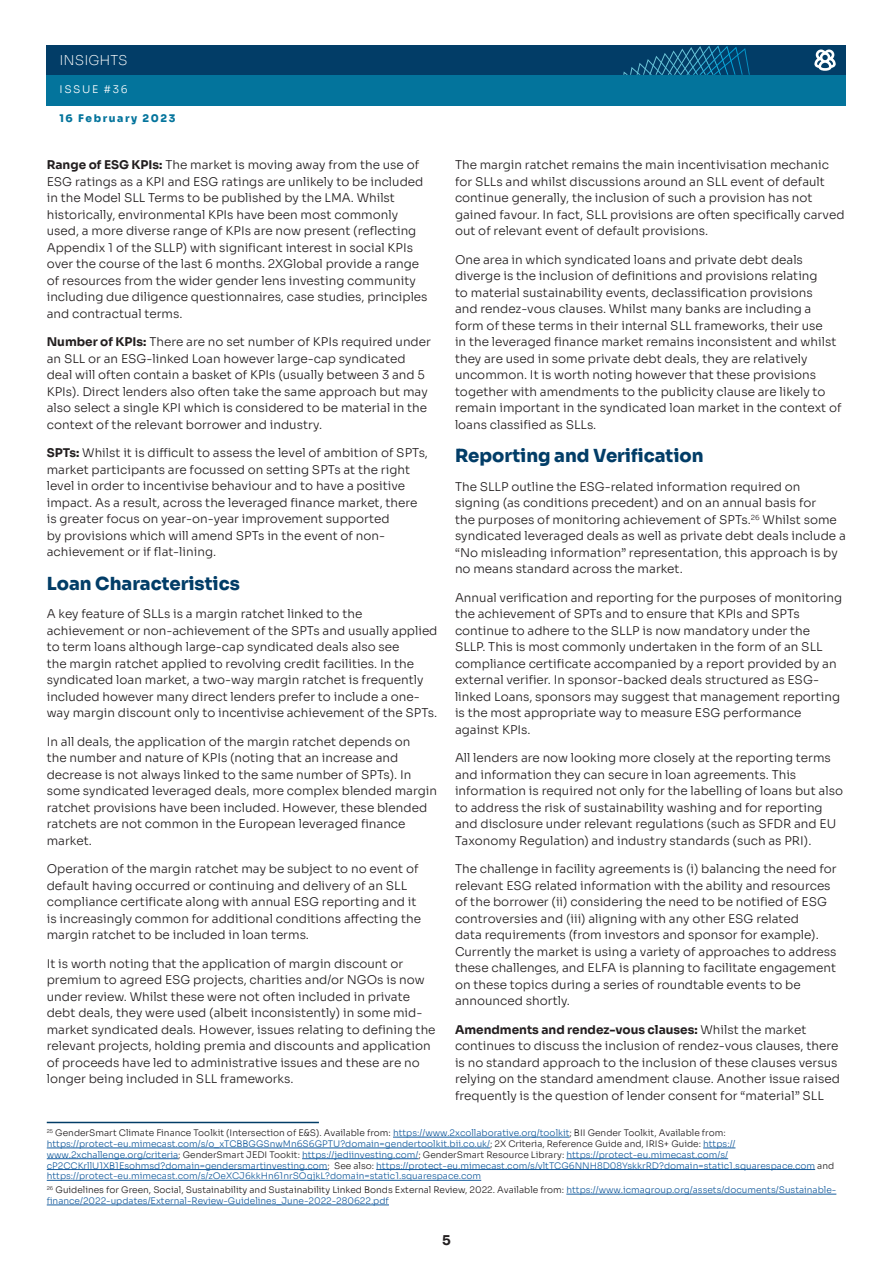
<style>
.page{position:relative;width:893px;height:1263px;background:#fff}
.page>*{position:absolute;margin:0;border:0;box-sizing:border-box;transform-origin:0 0}
._05_1_BODYTEXT_01_So{font:800 18px "Sora";color:#023d67}
.t1{font:200 13.5px "Sora";color:#fff}
._05_1_BODYTEXT_01_So-2{font:700 13.5px "Sora";color:#231f20}
._05_1_BODYTEXT_01_So-3{font:300 12px/16.5px "Sora";color:#231f20}
.t2{font:800 10.5px "Sora";letter-spacing:.15em;color:#03749c}
.t3{font:300 10.5px "Sora";letter-spacing:.15em;color:#fff}
._05_1_BODYTEXT_01_So-4{font:300 9px/10.8px "Sora";color:#175d9e}
.s1{font-weight:700}
.s2{color:#231f20}
</style>
<div class="page">
<div style="left:47px;top:45px;width:799px;height:30px;background:#023d67"></div>
<svg style="left:623px;top:45px;width:127px;height:30px"></svg>
<div style="left:47px;top:75px;width:799px;height:30px;background:#03749c"></div>
<hr style="left:393px;top:1137px;width:177px;height:1px;background:#175d9e">
<hr style="left:47px;top:1148px;width:443px;height:1px;background:#175d9e">
<hr style="left:703px;top:1148px;width:32px;height:1px;background:#175d9e">
<hr style="left:47px;top:1158px;width:131px;height:1px;background:#175d9e">
<hr style="left:302px;top:1158px;width:116px;height:1px;background:#175d9e">
<hr style="left:566px;top:1158px;width:162px;height:1px;background:#175d9e">
<hr style="left:47px;top:1169px;width:281px;height:1px;background:#175d9e">
<hr style="left:376px;top:1169px;width:439px;height:1px;background:#175d9e">
<hr style="left:47px;top:1180px;width:434px;height:1px;background:#175d9e">
<hr style="left:566px;top:1194px;width:270px;height:1px;background:#175d9e">
<hr style="left:47px;top:1205px;width:342px;height:1px;background:#175d9e">
<hr style="left:47px;top:1122px;width:272px;height:1px;background:#023d67">
<svg style="left:814px;top:50px;width:22px;height:21px"></svg>
<p class="t1" style="left:60px;top:49px;width:70px">INSIGHTS</p>
<p class="t3" style="left:60px;top:81px;width:70px">ISSUE #36</p>
<p class="t2" style="left:60px;top:109px;width:117px">16 February 2023</p>
<p class="_05_1_BODYTEXT_01_So-3" style="left:47px;top:155px;width:382px"><span class="s1">Range of ESG KPIs:</span> The market is moving away from the use of ESG ratings as a KPI and ESG ratings are unlikely to be included in the Model SLL Terms to be published by the LMA. Whilst historically, environmental KPIs have been most commonly used, a more diverse range of KPIs are now present (reflecting Appendix 1 of the SLLP) with significant interest in social KPIs over the course of the last 6 months. 2XGlobal provide a range of resources from the wider gender lens investing community including due diligence questionnaires, case studies, principles and contractual terms.</p>
<p class="_05_1_BODYTEXT_01_So-3" style="left:47px;top:332px;width:386px"><span class="s1">Number of KPIs:</span> There are no set number of KPIs required under an SLL or an ESG-linked Loan however large-cap syndicated deal will often contain a basket of KPIs (usually between 3 and 5<br>KPIs). Direct lenders also often take the same approach but may also select a single KPI which is considered to be material in the context of the relevant borrower and industry.</p>
<p class="_05_1_BODYTEXT_01_So-3" style="left:47px;top:443px;width:383px"><span class="s1">SPTs:</span> Whilst it is difficult to assess the level of ambition of SPTs, market participants are focussed on setting SPTs at the right level in order to incentivise behaviour and to have a positive impact. As a result, across the leveraged finance market, there is greater focus on year-on-year improvement supported<br>by provisions which will amend SPTs in the event of non&shy;achievement or if flat-lining.</p>
<p class="_05_1_BODYTEXT_01_So" style="left:47px;top:568px;width:195px">Loan Characteristics</p>
<p class="_05_1_BODYTEXT_01_So-3" style="left:47px;top:605px;width:392px">A key feature of SLLs is a margin ratchet linked to the achievement or non-achievement of the SPTs and usually applied to term loans although large-cap syndicated deals also see<br>the margin ratchet applied to revolving credit facilities. In the syndicated loan market, a two-way margin ratchet is frequently included however many direct lenders prefer to include a one&shy;way margin discount only to incentivise achievement of the SPTs.</p>
<p class="_05_1_BODYTEXT_01_So-3" style="left:47px;top:732px;width:392px">In all deals, the application of the margin ratchet depends on<br>the number and nature of KPIs (noting that an increase and decrease is not always linked to the same number of SPTs). In some syndicated leveraged deals, more complex blended margin ratchet provisions have been included. However, these blended ratchets are not common in the European leveraged finance market.</p>
<p class="_05_1_BODYTEXT_01_So-3" style="left:47px;top:860px;width:376px">Operation of the margin ratchet may be subject to no event of default having occurred or continuing and delivery of an SLL compliance certificate along with annual ESG reporting and it is increasingly common for additional conditions affecting the margin ratchet to be included in loan terms.</p>
<p class="_05_1_BODYTEXT_01_So-3" style="left:47px;top:954px;width:390px">It is worth noting that the application of margin discount or premium to agreed ESG projects, charities and/or NGOs is now under review. Whilst these were not often included in private debt deals, they were used (albeit inconsistently) in some mid&shy;market syndicated deals. However, issues relating to defining the relevant projects, holding premia and discounts and application of proceeds have led to administrative issues and these are no longer being included in SLL frameworks.</p>
<p class="_05_1_BODYTEXT_01_So-3" style="left:455px;top:155px;width:391px">The margin ratchet remains the main incentivisation mechanic for SLLs and whilst discussions around an SLL event of default continue generally, the inclusion of such a provision has not gained favour. In fact, SLL provisions are often specifically carved out of relevant event of default provisions.</p>
<p class="_05_1_BODYTEXT_01_So-3" style="left:455px;top:250px;width:388px">One area in which syndicated loans and private debt deals diverge is the inclusion of definitions and provisions relating<br>to material sustainability events, declassification provisions<br>and rendez-vous clauses. Whilst many banks are including a form of these terms in their internal SLL frameworks, their use<br>in the leveraged finance market remains inconsistent and whilst they are used in some private debt deals, they are relatively uncommon. It is worth noting however that these provisions together with amendments to the publicity clause are likely to remain important in the syndicated loan market in the context of loans classified as SLLs.</p>
<p class="_05_1_BODYTEXT_01_So" style="left:455px;top:441px;width:250px">Reporting and Verification</p>
<p class="_05_1_BODYTEXT_01_So-3" style="left:455px;top:477px;width:392px">The SLLP outline the ESG-related information required on signing (as conditions precedent) and on an annual basis for<br>the purposes of monitoring achievement of SPTs.<sup>26</sup> Whilst some syndicated leveraged deals as well as private debt deals include a “No misleading information” representation, this approach is by no means standard across the market.</p>
<p class="_05_1_BODYTEXT_01_So-3" style="left:455px;top:588px;width:389px">Annual verification and reporting for the purposes of monitoring the achievement of SPTs and to ensure that KPIs and SPTs continue to adhere to the SLLP is now mandatory under the SLLP. This is most commonly undertaken in the form of an SLL compliance certificate accompanied by a report provided by an external verifier. In sponsor-backed deals structured as ESG&shy;linked Loans, sponsors may suggest that management reporting is the most appropriate way to measure ESG performance against KPIs.</p>
<p class="_05_1_BODYTEXT_01_So-3" style="left:455px;top:749px;width:390px">All lenders are now looking more closely at the reporting terms and information they can secure in loan agreements. This information is required not only for the labelling of loans but also to address the risk of sustainability washing and for reporting and disclosure under relevant regulations (such as SFDR and EU Taxonomy Regulation) and industry standards (such as PRI).</p>
<p class="_05_1_BODYTEXT_01_So-3" style="left:455px;top:860px;width:383px">The challenge in facility agreements is (i) balancing the need for relevant ESG related information with the ability and resources of the borrower (ii) considering the need to be notified of ESG controversies and (iii) aligning with any other ESG related<br>data requirements (from investors and sponsor for example).<br>Currently the market is using a variety of approaches to address these challenges, and ELFA is planning to facilitate engagement on these topics during a series of roundtable events to be announced shortly.</p>
<p class="_05_1_BODYTEXT_01_So-3" style="left:455px;top:1020px;width:386px"><span class="s1">Amendments and rendez-vous clauses:</span> Whilst the market continues to discuss the inclusion of rendez-vous clauses, there is no standard approach to the inclusion of these clauses versus relying on the standard amendment clause. Another issue raised frequently is the question of lender consent for “material” SLL</p>
<p class="_05_1_BODYTEXT_01_So-4" style="left:47px;top:1127px;width:789px"><sup>25</sup> <span class="s2">GenderSmart Climate Finance Toolkit (Intersection of E&amp;S). Available from:</span> https://www.2xcollaborative.org/toolkit<span class="s2">; BII Gender Toolkit, Available from: </span>https://protect-eu.mimecast.com/s/o_xTCBBGGSnwMn6S6GPTU?domain=gendertoolkit.bii.co.uk/<span class="s2">; 2X Criteria, Reference Guide and, IRIS+ Guide:</span> https:// www.2xchallenge.org/criteria<span class="s2">; GenderSmart JEDI Tookit:</span> https://jediinvesting.com/<span class="s2">; GenderSmart Resource Library:</span> https://protect-eu.mimecast.com/s/ cP2CCKrllU1XB1Esohmsd?domain=gendersmartinvesting.com<span class="s2">; See also:</span> https://protect-eu.mimecast.com/s/vltTCG6NNH8D08YskkrRD?domain=static1.squarespace.com <span class="s2">and </span>https://protect-eu.mimecast.com/s/zOeXCJ6kkHn61nrSOgjkL?domain=static1.squarespace.com</p>
<p class="_05_1_BODYTEXT_01_So-4" style="left:47px;top:1184px;width:791px"><sup>26</sup> <span class="s2">Guidelines for Green, Social, Sustainability and Sustainability Linked Bonds External Review, 2022. Available from:</span> https://www.icmagroup.org/assets/documents/Sustainable&shy;finance/2022-updates/External-Review-Guidelines_June-2022-280622.pdf</p>
<p class="_05_1_BODYTEXT_01_So-2" style="left:442px;top:1228px;width:10px">5</p>
</div>
